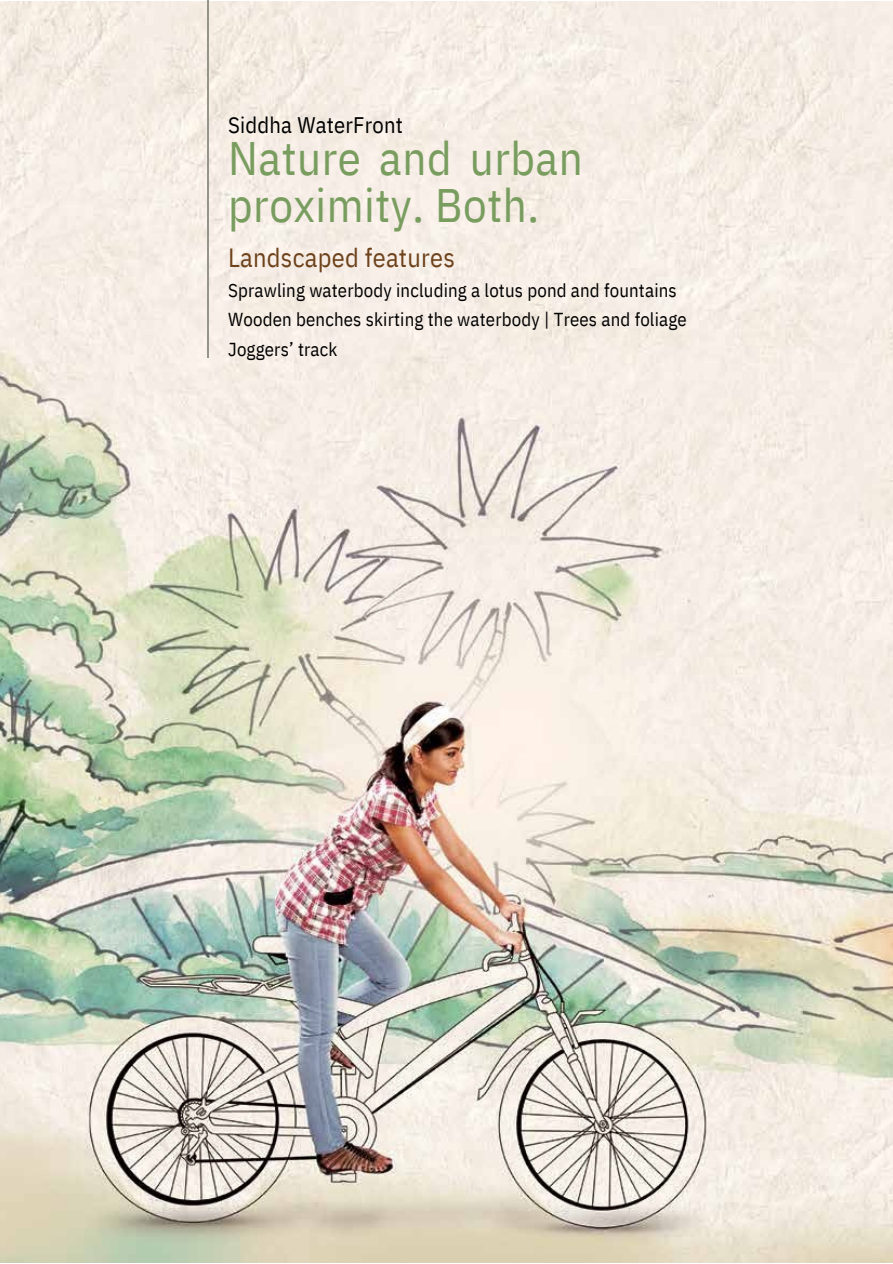
<style>
.page{position:relative;width:893px;height:1264px;background:#fff}
.page>*{position:absolute;margin:0;border:0;box-sizing:border-box;transform-origin:0 0}
.t1{font:46.8px/46.2px "IBM Plex Sans Cond";letter-spacing:.01em;color:#789d5f}
.t2{font:26.25px "IBM Plex Sans Cond";letter-spacing:.01em;color:#6e421b}
.t3{font:22.5px "IBM Plex Sans Cond";letter-spacing:.01em;color:#000}
.t4{font:18.75px/29.2px "IBM Plex Sans Cond";letter-spacing:.01em;color:#000}
</style>
<div class="page">
<img style="left:0;top:2px;width:892px;height:1260px">
<hr style="left:206px;top:0;width:2px;height:357px;background:#94948b">
<h1 class="t3" style="left:228px;top:110px;width:176px">Siddha WaterFront</h1>
<h1 class="t1" style="left:228px;top:135px;width:356px">Nature and urban proximity. Both.</h1>
<h2 class="t2" style="left:228px;top:240px;width:228px">Landscaped features</h2>
<p class="t4" style="left:228px;top:275px;width:460px">Sprawling waterbody including a lotus pond and fountains<br>Wooden benches skirting the waterbody | Trees and foliage<br>Joggers’ track</p>
</div>
